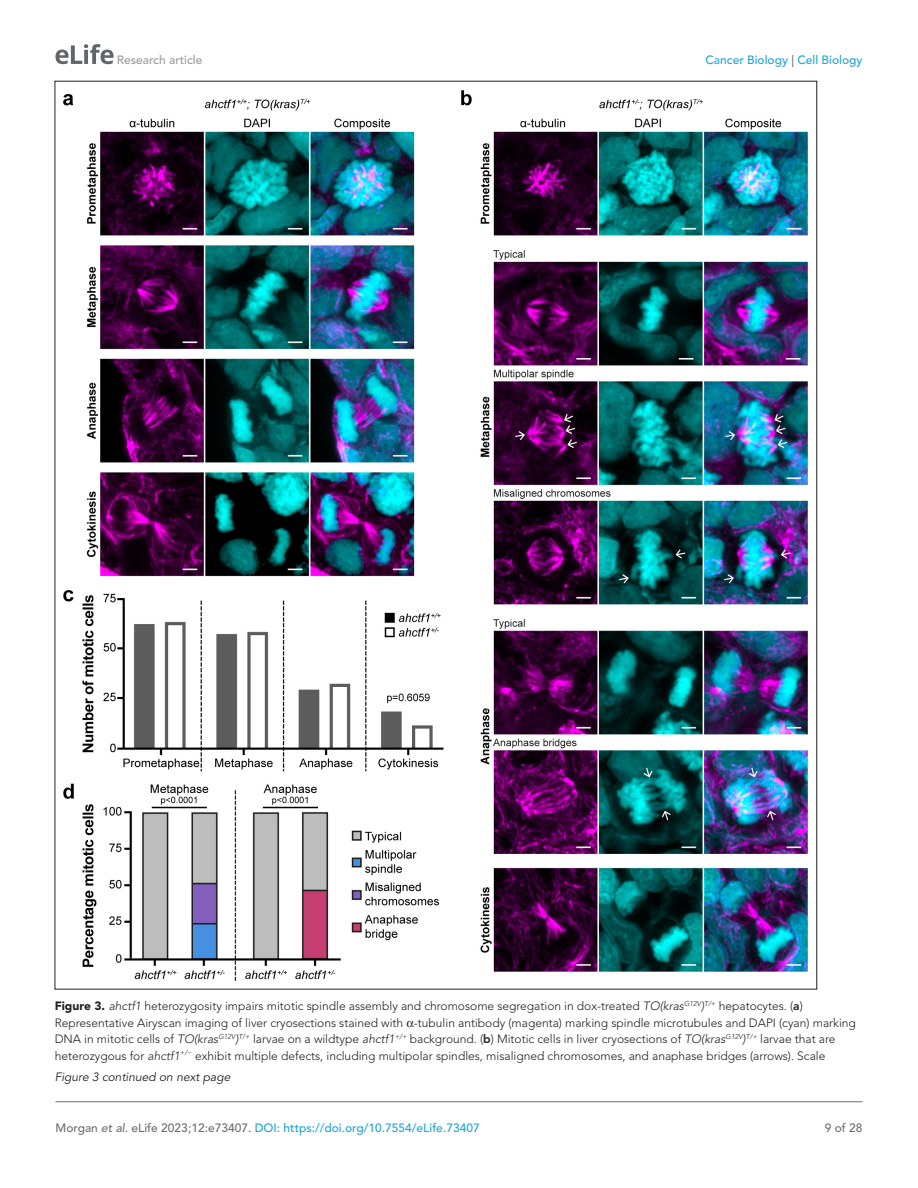
<style>
.page{position:relative;width:918px;height:1188px;background:#fff}
.page>*{position:absolute;margin:0;border:0;box-sizing:border-box;transform-origin:0 0}
.t1{font:300 12px/16.5px "Avenir LT Std";color:#231f20}
.t2{font:500 12px "Avenir LT Std";color:#1ea4d7}
.t3{font:italic 12px "Avenir LT Std";color:#231f20}
.t4{font:500 12px "Avenir LT Std";color:#9a9a9a}
.t5{font:500 12px "Avenir LT Std";color:#6e6e70}
.s1{color:#6e6e70}
.s2{font-weight:900}
.s3{font-style:italic}
.s4{font-weight:800}
.s5{font-style:italic;color:#6e6e70}
</style>
<div class="page">
<svg style="left:55px;top:44px;width:59px;height:20px"></svg>
<hr style="left:56px;top:1101px;width:806px;height:1px;background:#6e6e70">
<img style="left:64px;top:90px;width:744px;height:890px">
<p class="t4" style="left:117px;top:53px;width:87px">Research article</p>
<p class="t2" style="left:706px;top:53px;width:158px">Cancer Biology <span class="s1">|</span> Cell Biology</p>
<p class="t1" style="left:55px;top:998px;width:803px"><span class="s2">Figure 3.</span> <span class="s3">ahctf1</span> heterozygosity impairs mitotic spindle assembly and chromosome segregation in dox-treated <span class="s3">TO(kras</span><sup>G12V</sup><span class="s3">)</span><sup>T/+</sup> hepatocytes. (<span class="s4">a</span>)<br>Representative Airyscan imaging of liver cryosections stained with -tubulin antibody (magenta) marking spindle microtubules and DAPI (cyan) marking DNA in mitotic cells of <span class="s3">TO(kras</span><sup>G12V</sup><span class="s3">)</span><sup>T/+</sup> larvae on a wildtype <span class="s3">ahctf1</span><sup>+/+</sup> background. (<span class="s4">b</span>) Mitotic cells in liver cryosections of <span class="s3">TO(kras</span><sup>G12V</sup><span class="s3">)</span><sup>T/+</sup> larvae that are heterozygous for <span class="s3">ahctf1</span><sup>+/−</sup> exhibit multiple defects, including multipolar spindles, misaligned chromosomes, and anaphase bridges (arrows). Scale</p>
<p class="t3" style="left:55px;top:1070px;width:177px">Figure 3 continued on next page</p>
<p class="t2" style="left:56px;top:1121px;width:426px"><span class="s1">Morgan</span> <span class="s5">et al</span><span class="s1">. eLife 2023;12:e73407.</span> DOI: https://doi.org/10.7554/eLife.73407</p>
<p class="t5" style="left:825px;top:1121px;width:39px">9 of 28</p>
</div>
